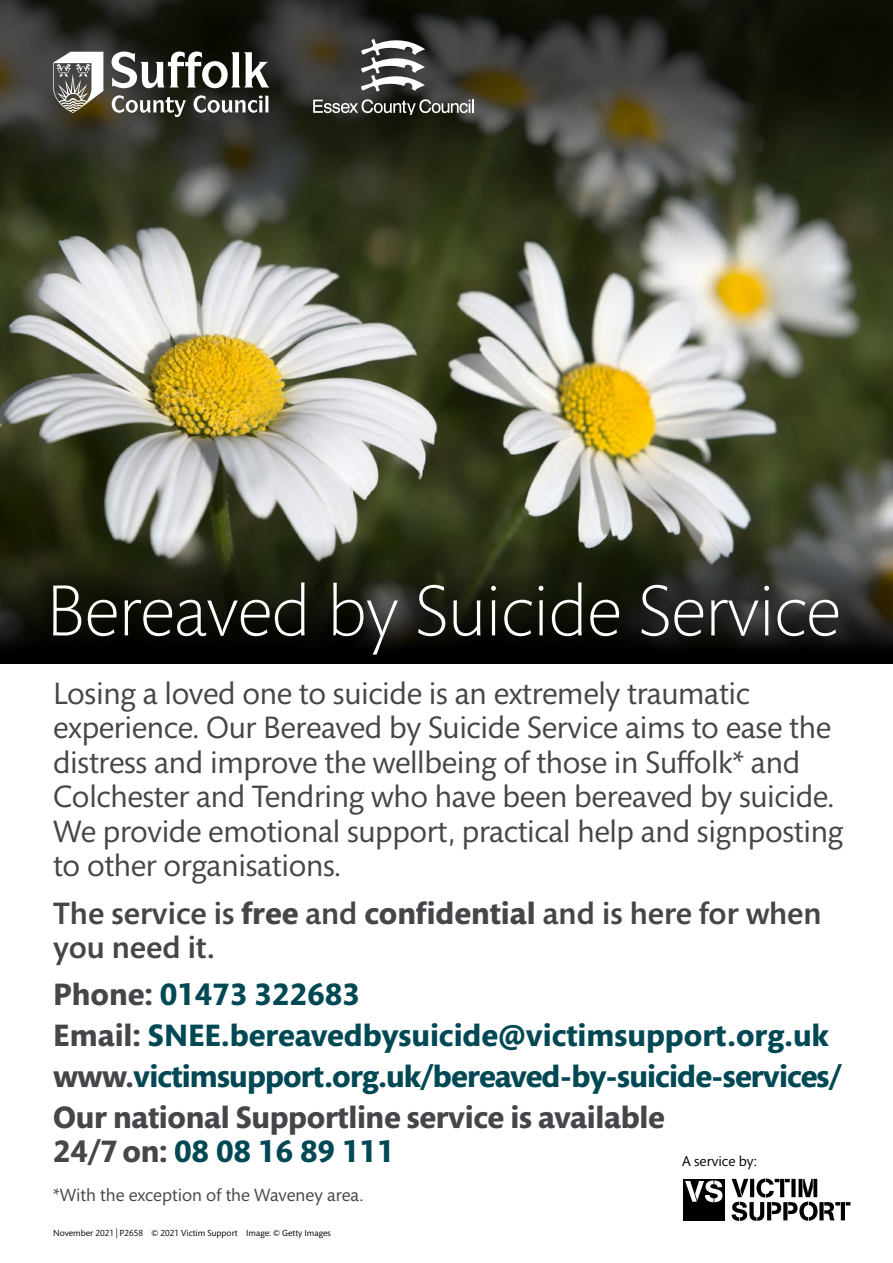
<style>
.page{position:relative;width:893px;height:1263px;background:#fff}
.page>*{position:absolute;margin:0;border:0;box-sizing:border-box;transform-origin:0 0}
.t1{font:300 73.5px "Mundo Sans";letter-spacing:-.01em;color:#fff}
.t2{font:31.5px/34.5px "Mundo Sans";letter-spacing:-.01em;color:#44464a}
.t3{font:700 31.5px/41px "Mundo Sans";letter-spacing:-.01em;color:#004853}
.t4{font:500 31.5px/34.5px "Mundo Sans Std";color:#44464a}
.t5{font:18px "Mundo Sans";color:#44464a}
.t6{font:14.4px "Mundo Sans";color:#000}
.t7{font:9px "Mundo Sans";color:#000}
.s1{font-family:"Mundo Sans";font-weight:700}
.s2{color:#44464a}
</style>
<div class="page">
<img style="left:0;top:474px;width:893px;height:26px">
<svg style="left:0;top:500px;width:893px;height:163px;background:#313428"></svg>
<img style="left:0;top:0;width:893px;height:474px">
<svg style="left:112px;top:52px;width:158px;height:36px"></svg>
<svg style="left:112px;top:95px;width:74px;height:22px"></svg>
<svg style="left:194px;top:95px;width:75px;height:18px"></svg>
<svg style="left:53px;top:52px;width:50px;height:61px"></svg>
<svg style="left:313px;top:99px;width:160px;height:15px;background:#676863"></svg>
<svg style="left:361px;top:36px;width:64px;height:56px"></svg>
<div style="left:683px;top:1179px;width:41px;height:41px;background:#000"></div>
<svg style="left:685px;top:1180px;width:37px;height:22px"></svg>
<svg style="left:732px;top:1178px;width:118px;height:43px"></svg>
<h1 class="t1" style="left:46px;top:572px;width:796px">Bereaved by Suicide Service</h1>
<p class="t2" style="left:53px;top:677px;width:791px">Losing a loved one to suicide is an extremely traumatic experience. Our Bereaved by Suicide Service aims to ease the distress and improve the wellbeing of those in Suffolk* and Colchester and Tendring who have been bereaved by suicide.<br>We provide emotional support, practical help and signposting to other organisations.</p>
<p class="t4" style="left:53px;top:896px;width:770px">The service is <span class="s1">free</span> and <span class="s1">confidential</span> and is here for when you need it.</p>
<p class="t3" style="left:53px;top:975px;width:790px"><span class="s2">Phone:</span> 01473 322683<br><span class="s2">Email:</span> SNEE.bereavedbysuicide@victimsupport.org.uk <span class="s2">www.</span>victimsupport.org.uk/bereaved-by-suicide-services/ <span class="s2">Our national Supportline service is available</span></p>
<p class="t3" style="left:53px;top:1132px;width:343px"><span class="s2">24/7 on:</span> 08 08 16 89 111</p>
<p class="t5" style="left:53px;top:1185px;width:312px">*With the exception of the Waveney area.</p>
<p class="t6" style="left:682px;top:1153px;width:76px">A service by:</p>
<p class="t7" style="left:53px;top:1228px;width:279px">November 2021 | P2658 © 2021 Victim Support Image: © Getty Images</p>
</div>
